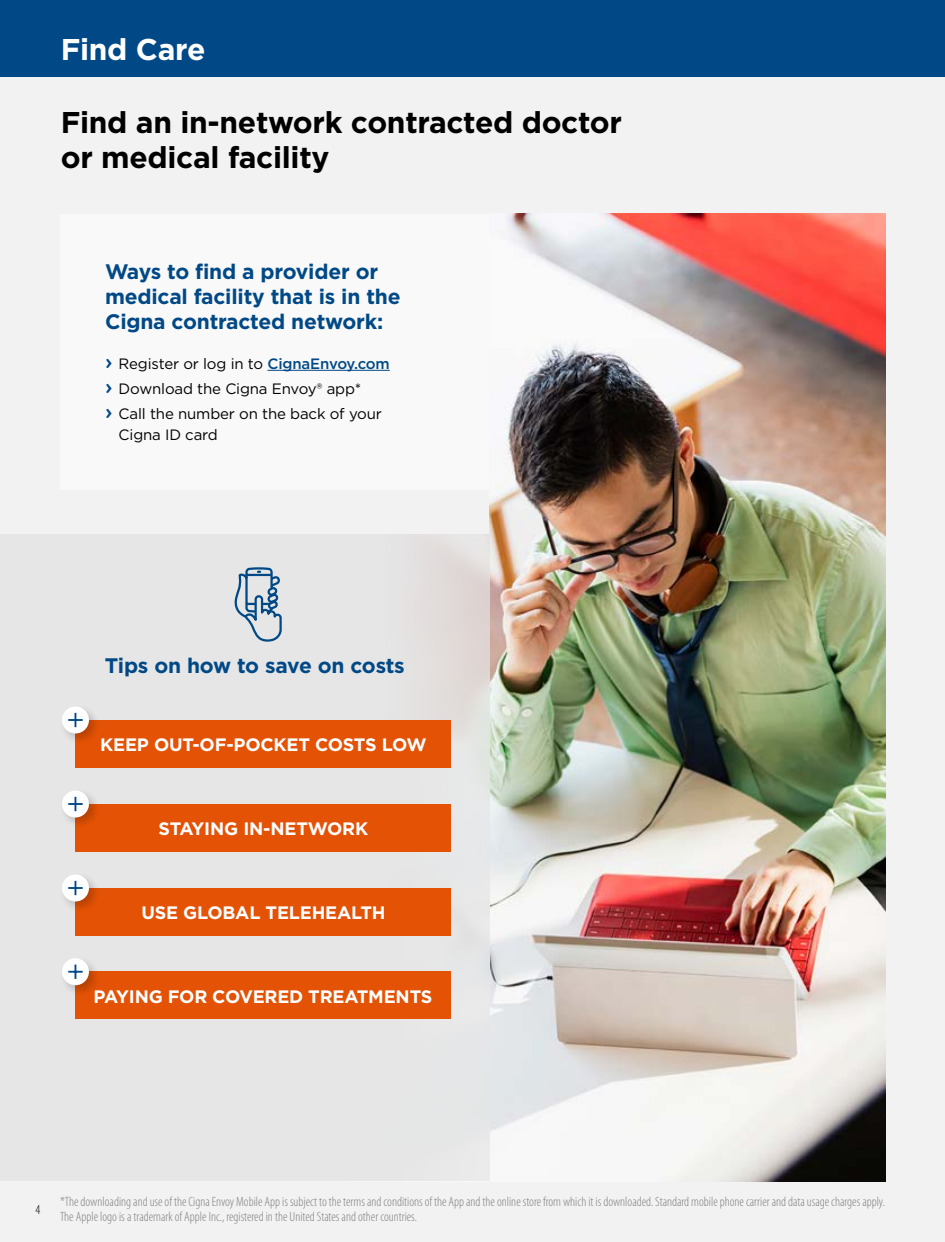
<style>
.page{position:relative;width:945px;height:1242px;background:#fff}
.page>*{position:absolute;margin:0;border:0;box-sizing:border-box;transform-origin:0 0}
.t1{font:700 30px/34.5px "Gotham";letter-spacing:-.01em;color:#000}
.t2{font:700 30px "Gotham";letter-spacing:-.01em;color:#fff}
.t3{font:700 21px/25.2px "Gotham";letter-spacing:-.01em;color:#004986}
.t4{font:700 18px "Gotham";letter-spacing:-.01em;color:#fff}
.t5{font:15px/25.3px "Gotham";letter-spacing:-.01em;color:#000}
.t6{font:300 condensed 13.5px/15px "Myriad Pro";color:#808080}
.t7{font:300 condensed 13.5px "Myriad Pro";color:#000}
.s1{font-weight:500;font-size:21px;color:#004986}
.s2{font-weight:500;color:#004986}
</style>
<div class="page">
<div style="left:0;top:75px;width:945px;height:1167px;background:#f2f2f2"></div>
<div style="left:60px;top:214px;width:824px;height:275px;background:#fff"></div>
<hr style="left:267px;top:370px;width:123px;height:1px;background:#004986">
<div style="left:0;top:0;width:945px;height:76px;background:#004986"></div>
<img style="left:489px;top:214px;width:396px;height:967px">
<div style="left:0;top:534px;width:489px;height:647px;background:#e6e6e6"></div>
<svg style="left:234px;top:567px;width:48px;height:75px"></svg>
<div style="left:75px;top:720px;width:376px;height:47px;background:#e35205"></div>
<div style="left:59px;top:704px;width:42px;height:41px;background:#000;opacity:.2"></div>
<div style="left:62px;top:707px;width:27px;height:27px;background:#fff;border-radius:50%"></div>
<svg style="left:68px;top:713px;width:15px;height:14px"></svg>
<div style="left:75px;top:804px;width:376px;height:47px;background:#e35205"></div>
<div style="left:59px;top:788px;width:42px;height:41px;background:#000;opacity:.2"></div>
<div style="left:62px;top:791px;width:27px;height:27px;background:#fff;border-radius:50%"></div>
<svg style="left:68px;top:797px;width:15px;height:14px"></svg>
<div style="left:75px;top:888px;width:376px;height:47px;background:#e35205"></div>
<div style="left:59px;top:872px;width:42px;height:41px;background:#000;opacity:.2"></div>
<div style="left:62px;top:875px;width:27px;height:27px;background:#fff;border-radius:50%"></div>
<svg style="left:68px;top:881px;width:15px;height:14px"></svg>
<div style="left:75px;top:972px;width:376px;height:47px;background:#e35205"></div>
<div style="left:59px;top:955px;width:42px;height:42px;background:#000;opacity:.2"></div>
<div style="left:62px;top:958px;width:27px;height:27px;background:#fff;border-radius:50%"></div>
<svg style="left:68px;top:965px;width:15px;height:14px"></svg>
<h1 class="t2" style="left:61px;top:36px;width:146px">Find Care</h1>
<h1 class="t1" style="left:61px;top:107px;width:563px">Find an in-network contracted doctor or medical facility</h1>
<h2 class="t3" style="left:105px;top:260px;width:297px">Ways to find a provider or medical facility that is in the<br>Cigna contracted network:</h2>
<p class="t5" style="left:105px;top:352px;width:286px"><span class="s1">›</span> Register or log in to <span class="s2">CignaEnvoy.com </span><span class="s1">›</span> Download the Cigna Envoy® app*<br><span class="s1">›</span> Call the number on the back of your</p>
<p class="t5" style="left:119px;top:423px;width:101px">Cigna ID card</p>
<h2 class="t3" style="left:105px;top:655px;width:302px">Tips on how to save on costs</h2>
<h3 class="t4" style="left:100px;top:736px;width:328px">KEEP OUT-OF-POCKET COSTS LOW</h3>
<h3 class="t4" style="left:159px;top:820px;width:211px">STAYING IN-NETWORK</h3>
<h3 class="t4" style="left:141px;top:904px;width:246px">USE GLOBAL TELEHEALTH</h3>
<h3 class="t4" style="left:93px;top:988px;width:340px">PAYING FOR COVERED TREATMENTS</h3>
<p class="t7" style="left:35px;top:1205px;width:6px">4</p>
<p class="t6" style="left:60px;top:1196px;width:826px">*The downloading and use of the Cigna Envoy Mobile App is subject to the terms and conditions of the App and the online store from which it is downloaded. Standard mobile phone carrier and data usage charges apply.<br>The Apple logo is a trademark of Apple Inc., registered in the United States and other countries.</p>
</div>
